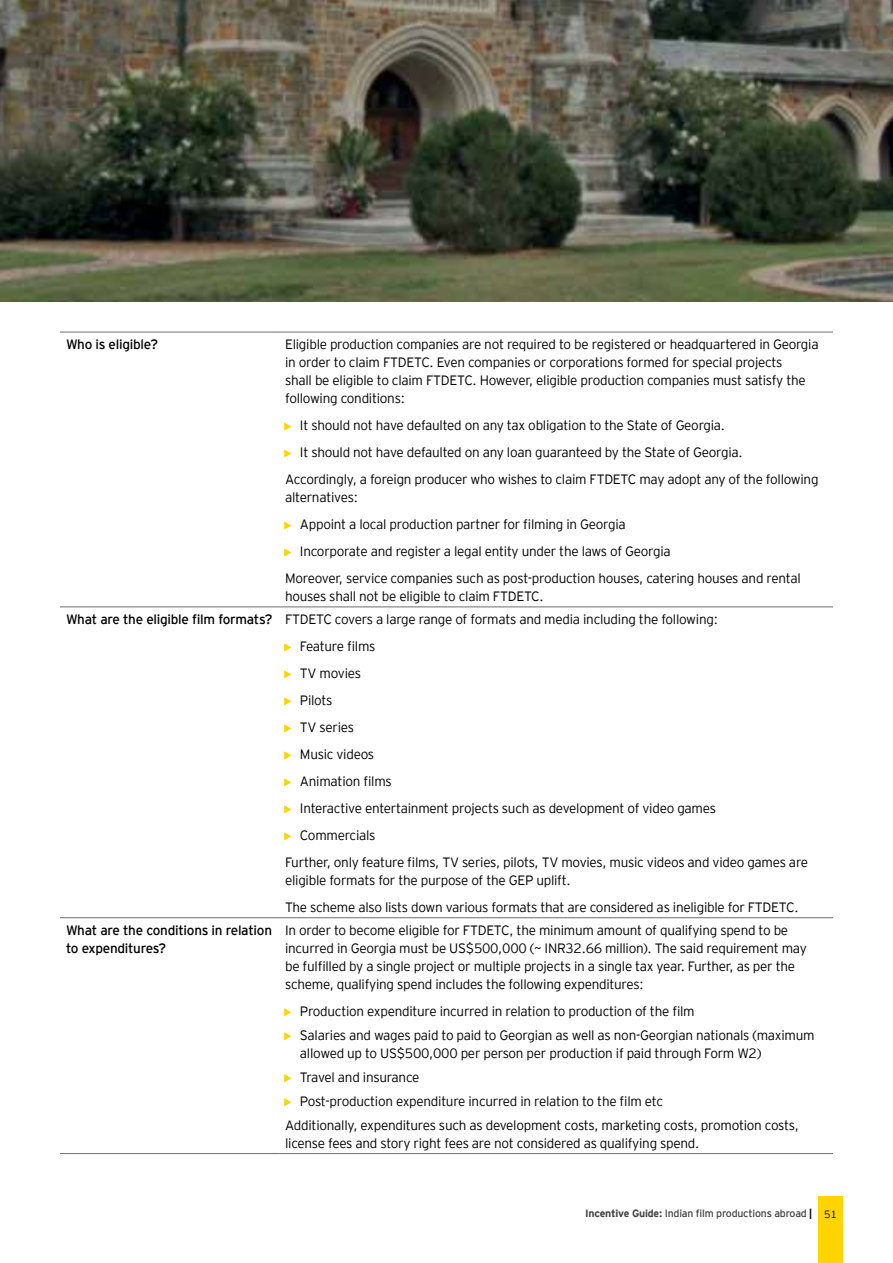
<style>
.page{position:relative;width:893px;height:1263px;background:#fff}
.page>*{position:absolute;margin:0;border:0;box-sizing:border-box;transform-origin:0 0}
.t1{font:300 13.5px/18px "EY Interstate";letter-spacing:-.02em;color:#000}
.t2{font:13.5px/18px "EY Interstate";letter-spacing:-.02em;color:#000}
.t3{font:10.5px "EY Interstate";letter-spacing:-.02em;color:#414042}
.s1{font-size:9px;color:#ffd400}
.s2{font-weight:400}
.s3{font-weight:700}
.s4{font-weight:700;color:#000}
.s5{font-weight:300;color:#000}
</style>
<div class="page">
<div style="left:818px;top:1196px;width:25px;height:67px;background:#ffd400"></div>
<img style="left:0;top:0;width:893px;height:302px">
<hr style="left:60px;top:332px;width:219px;height:1px;background:#6d6e71">
<hr style="left:279px;top:332px;width:554px;height:1px;background:#6d6e71">
<hr style="left:60px;top:606px;width:219px;height:1px;background:#6d6e71">
<hr style="left:279px;top:606px;width:554px;height:1px;background:#6d6e71">
<hr style="left:60px;top:917px;width:219px;height:1px;background:#6d6e71">
<hr style="left:279px;top:917px;width:554px;height:1px;background:#6d6e71">
<hr style="left:60px;top:1153px;width:219px;height:1px;background:#6d6e71">
<hr style="left:279px;top:1153px;width:554px;height:1px;background:#6d6e71">
<svg style="left:284px;top:422px;width:8px;height:9px"></svg>
<svg style="left:284px;top:449px;width:8px;height:9px"></svg>
<svg style="left:284px;top:521px;width:8px;height:9px"></svg>
<svg style="left:284px;top:548px;width:8px;height:9px"></svg>
<svg style="left:284px;top:643px;width:8px;height:9px"></svg>
<svg style="left:284px;top:670px;width:8px;height:9px"></svg>
<svg style="left:284px;top:697px;width:8px;height:9px"></svg>
<svg style="left:284px;top:724px;width:8px;height:9px"></svg>
<svg style="left:284px;top:751px;width:8px;height:9px"></svg>
<svg style="left:284px;top:778px;width:8px;height:9px"></svg>
<svg style="left:284px;top:805px;width:8px;height:9px"></svg>
<svg style="left:284px;top:832px;width:8px;height:9px"></svg>
<svg style="left:284px;top:1008px;width:8px;height:9px"></svg>
<svg style="left:284px;top:1032px;width:8px;height:9px"></svg>
<svg style="left:284px;top:1074px;width:8px;height:9px"></svg>
<svg style="left:284px;top:1098px;width:8px;height:9px"></svg>
<p class="t2" style="left:66px;top:334px;width:94px">Who is eligible?</p>
<p class="t1" style="left:285px;top:334px;width:535px">Eligible production companies are not required to be registered or headquartered in Georgia in order to claim FTDETC. Even companies or corporations formed for special projects<br>shall be eligible to claim FTDETC. However, eligible production companies must satisfy the following conditions:</p>
<p class="t1" style="left:285px;top:415px;width:441px"><span class="s1">•</span> It should not have defaulted on any tax obligation to the State of Georgia.</p>
<p class="t1" style="left:285px;top:438px;width:535px;line-height:27px"><span class="s1">•</span> It should not have defaulted on any loan guaranteed by the State of Georgia.<br>Accordingly, a foreign producer who wishes to claim FTDETC may adopt any of the following</p>
<p class="t1" style="left:285px;top:487px;width:74px">alternatives:</p>
<p class="t1" style="left:285px;top:514px;width:342px"><span class="s1">•</span> Appoint a local production partner for filming in Georgia</p>
<p class="t1" style="left:285px;top:537px;width:517px;line-height:27px"><span class="s1">•</span> Incorporate and register a legal entity under the laws of Georgia<br>Moreover, service companies such as post-production houses, catering houses and rental</p>
<p class="t1" style="left:66px;top:584px;width:653px;line-height:22.8px;text-indent:219px">houses shall not be eligible to claim FTDETC.<br><span class="s2">What are the eligible film formats?</span> FTDETC covers a large range of formats and media including the following:</p>
<p class="t1" style="left:285px;top:636px;width:92px"><span class="s1">•</span> Feature films</p>
<p class="t1" style="left:285px;top:663px;width:77px"><span class="s1">•</span> TV movies</p>
<p class="t1" style="left:285px;top:690px;width:49px"><span class="s1">•</span> Pilots</p>
<p class="t1" style="left:285px;top:717px;width:70px"><span class="s1">•</span> TV series</p>
<p class="t1" style="left:285px;top:744px;width:91px"><span class="s1">•</span> Music videos</p>
<p class="t1" style="left:285px;top:771px;width:108px"><span class="s1">•</span> Animation films</p>
<p class="t1" style="left:285px;top:798px;width:432px"><span class="s1">•</span> Interactive entertainment projects such as development of video games</p>
<p class="t1" style="left:285px;top:821px;width:525px;line-height:27px"><span class="s1">•</span> Commercials<br>Further, only feature films, TV series, pilots, TV movies, music videos and video games are</p>
<p class="t1" style="left:285px;top:866px;width:515px;line-height:27px">eligible formats for the purpose of the GEP uplift.<br>The scheme also lists down various formats that are considered as ineligible for FTDETC.</p>
<p class="t2" style="left:66px;top:920px;width:208px">What are the conditions in relation to expenditures?</p>
<p class="t1" style="left:285px;top:920px;width:523px">In order to become eligible for FTDETC, the minimum amount of qualifying spend to be incurred in Georgia must be US$500,000 (~ INR32.66 million). The said requirement may be fulfilled by a single project or multiple projects in a single tax year. Further, as per the scheme, qualifying spend includes the following expenditures:</p>
<p class="t1" style="left:285px;top:1001px;width:411px"><span class="s1">•</span> Production expenditure incurred in relation to production of the film</p>
<p class="t1" style="left:300px;top:1025px;width:516px;text-indent:-15px"><span class="s1">•</span> Salaries and wages paid to paid to Georgian as well as non-Georgian nationals (maximum allowed up to US$500,000 per person per production if paid through Form W2)</p>
<p class="t1" style="left:285px;top:1067px;width:136px"><span class="s1">•</span> Travel and insurance</p>
<p class="t1" style="left:285px;top:1088px;width:515px;line-height:24px"><span class="s1">•</span> Post-production expenditure incurred in relation to the film etc<br>Additionally, expenditures such as development costs, marketing costs, promotion costs,</p>
<p class="t1" style="left:285px;top:1133px;width:416px">license fees and story right fees are not considered as qualifying spend.</p>
<p class="t3" style="left:585px;top:1206px;width:253px"><span class="s3">Incentive Guide:</span> Indian film productions abroad <span class="s4">|</span> <span class="s5">51</span></p>
</div>
